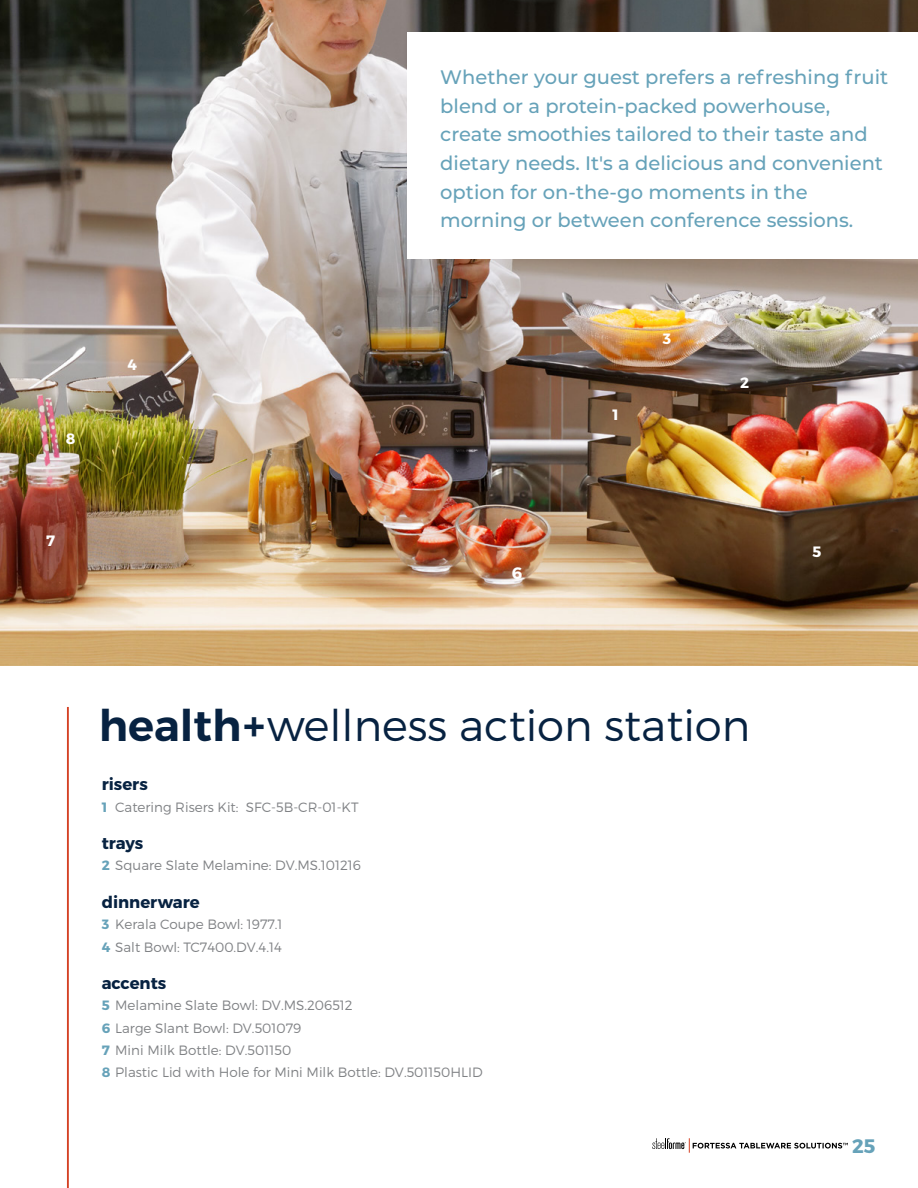
<style>
.page{position:relative;width:918px;height:1188px;background:#fff}
.page>*{position:absolute;margin:0;border:0;box-sizing:border-box;transform-origin:0 0}
.t1{font:300 43.5px "Montserrat";color:#072241}
.t2{font:500 19.5px/28.5px "Montserrat";color:#66a2b9}
.t3{font:700 19.5px "Montserrat";color:#66a2b9}
.t4{font:700 16.5px "Montserrat";color:#072241}
.t5{font:700 16.5px "Montserrat";color:#fff}
.t6{font:700 15px "Montserrat";color:#fff}
.t7{font:300 13.5px/22.4px "Montserrat";color:#808285}
.s1{font-weight:600}
.s2{font-weight:700;color:#66a2b9}
</style>
<div class="page">
<img style="left:0;top:0;width:918px;height:666px">
<div style="left:407px;top:33px;width:511px;height:226px;background:#fff"></div>
<hr style="left:67px;top:707px;width:2px;height:481px;background:#d44124">
<svg style="left:652px;top:1138px;width:196px;height:15px"></svg>
<p class="t6" style="left:66px;top:429px;width:11px">8</p>
<p class="t6" style="left:46px;top:532px;width:10px">7</p>
<p class="t6" style="left:128px;top:356px;width:11px">4</p>
<p class="t2" style="left:440px;top:63px;width:449px">Whether your guest prefers a refreshing fruit blend or a protein-packed powerhouse, create smoothies tailored to their taste and dietary needs. It's a delicious and convenient option for on-the-go moments in the morning or between conference sessions.</p>
<p class="t5" style="left:512px;top:563px;width:12px">6</p>
<p class="t6" style="left:613px;top:405px;width:8px">1</p>
<p class="t6" style="left:663px;top:330px;width:10px">3</p>
<p class="t6" style="left:740px;top:374px;width:10px">2</p>
<p class="t6" style="left:813px;top:543px;width:10px">5</p>
<h1 class="t1" style="left:99px;top:699px;width:653px"><span class="s1">health+</span>wellness action station</h1>
<p class="t4" style="left:102px;top:774px;width:48px">risers</p>
<p class="t7" style="left:102px;top:795px;width:258px"><span class="s2">1</span> Catering Risers Kit: SFC-5B-CR-01-KT</p>
<p class="t4" style="left:102px;top:833px;width:43px">trays</p>
<p class="t7" style="left:102px;top:854px;width:261px"><span class="s2">2</span> Square Slate Melamine: DV.MS.101216</p>
<p class="t4" style="left:102px;top:892px;width:100px">dinnerware</p>
<p class="t7" style="left:102px;top:913px;width:182px"><span class="s2">3</span> Kerala Coupe Bowl: 1977.1<br><span class="s2">4</span> Salt Bowl: TC7400.DV.4.14</p>
<p class="t4" style="left:102px;top:973px;width:66px">accents</p>
<p class="t7" style="left:102px;top:994px;width:383px"><span class="s2">5</span> Melamine Slate Bowl: DV.MS.206512<br><span class="s2">6</span> Large Slant Bowl: DV.501079<br><span class="s2">7</span> Mini Milk Bottle: DV.501150<br><span class="s2">8</span> Plastic Lid with Hole for Mini Milk Bottle: DV.501150HLID</p>
<h2 class="t3" style="left:852px;top:1134px;width:25px">25</h2>
</div>
